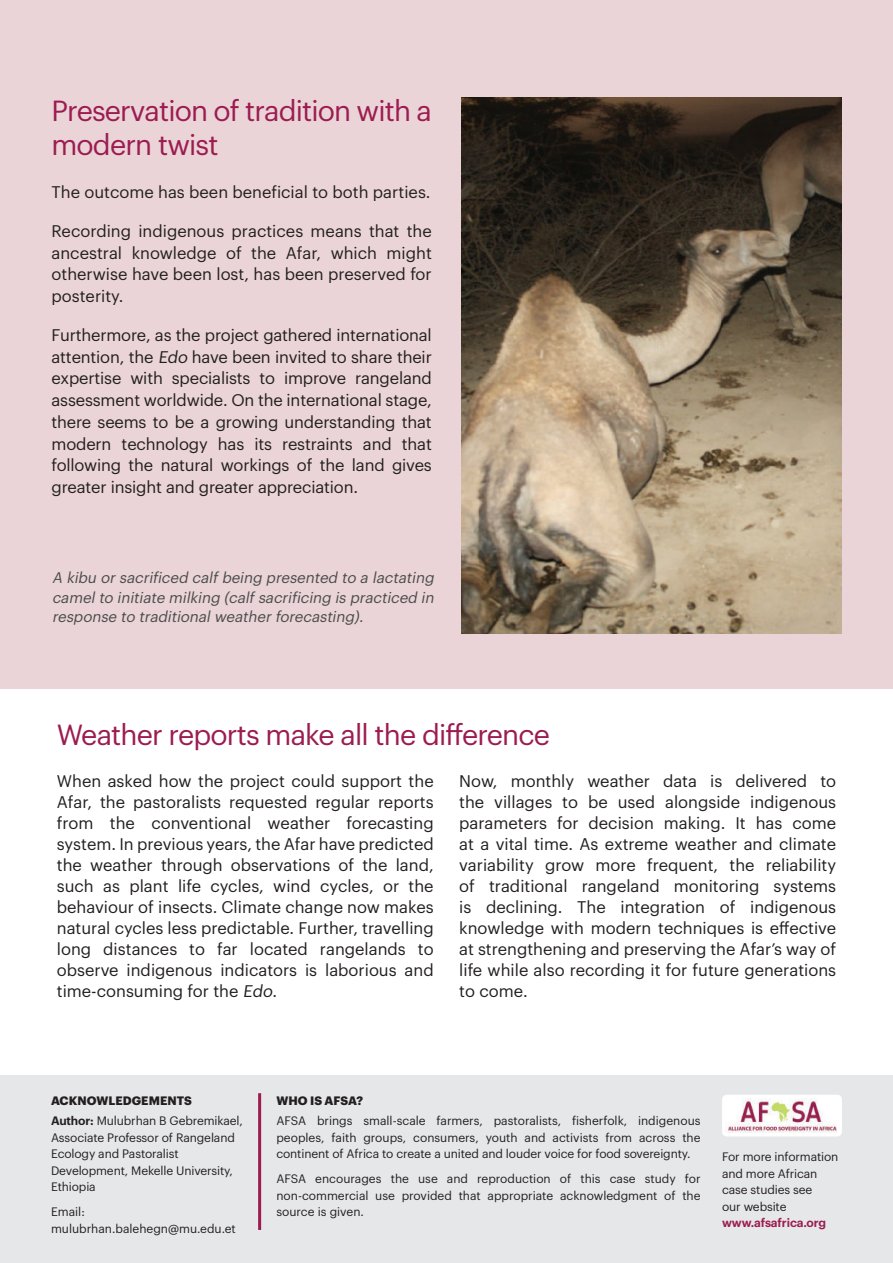
<style>
.page{position:relative;width:893px;height:1263px;background:#fff}
.page>*{position:absolute;margin:0;border:0;box-sizing:border-box;transform-origin:0 0}
.t1{font:28.5px/34.2px "Graphik";letter-spacing:-.03em;color:#9c1c51}
.t2{font:16.5px/21px "Graphik";color:#231f20;text-align:justify}
.t3{font:italic 15px/19.5px "Graphik";color:#4b4c4d;text-align:justify}
.t4{font:12px/16.5px "Graphik";letter-spacing:-.01em;color:#231f20}
.t5{font:600 12px "Graphik";letter-spacing:-.01em;color:#9c1c51}
.t6{font:700 12px "Graphik";letter-spacing:.005em;color:#231f20}
.s1{font-weight:700}
.s2{font-weight:600}
</style>
<div class="page">
<div style="left:0;top:1075px;width:893px;height:188px;background:#e6e7e9"></div>
<div style="left:0;top:0;width:893px;height:689px;background:#ead4d7"></div>
<hr style="left:258px;top:1093px;width:3px;height:137px;background:#9c1c51">
<div style="left:722px;top:1095px;width:120px;height:41px;background:#fff;border-radius:5px"></div>
<img style="left:725px;top:1098px;width:111px;height:35px">
<img style="left:462px;top:98px;width:380px;height:536px">
<h1 class="t1" style="left:52px;top:91px;width:382px">Preservation of tradition with a modern twist</h1>
<p class="t2" style="left:52px;top:180px;width:380px">The outcome has been beneficial to both parties.</p>
<p class="t2" style="left:52px;top:219px;width:382px;line-height:21.8px">Recording indigenous practices means that the ancestral knowledge of the Afar, which might otherwise have been lost, has been preserved for posterity.</p>
<p class="t2" style="left:52px;top:323px;width:382px;line-height:21.8px">Furthermore, as the project gathered international attention, the Edo have been invited to share their expertise with specialists to improve rangeland assessment worldwide. On the international stage, there seems to be a growing understanding that modern technology has its restraints and that following the natural workings of the land gives greater insight and greater appreciation.</p>
<p class="t3" style="left:52px;top:567px;width:387px">A kibu orsacrificed calfbeing presented to a lactating camelto initiate milking (calfsacrificing is practiced in response to traditionalweatherforecasting).</p>
<h1 class="t1" style="left:57px;top:715px;width:495px">Weather reports make all the difference</h1>
<p class="t2" style="left:57px;top:769px;width:378px">When asked how the project could support the Afar, the pastoralists requested regular reports from the conventional weather forecasting system. In previous years, the Afar have predicted the weather through observations of the land, such as plant life cycles, wind cycles, or the behaviour of insects. Climate change now makes natural cycles less predictable. Further, travelling long distances to far located rangelands to observe indigenous indicators is laborious and time-consuming for the Edo.</p>
<p class="t2" style="left:459px;top:769px;width:378px">Now, monthly weather data is delivered to the villages to be used alongside indigenous parameters for decision making. It has come at a vital time. As extreme weather and climate variability grow more frequent, the reliability of traditional rangeland monitoring systems is declining. The integration of indigenous knowledge with modern techniques is effective at strengthening and preserving the Afar’s way of life while also recording it for future generations to come.</p>
<p class="t4" style="left:51px;top:1089px;width:193px;line-height:20.7px"><span class="s1">ACKNOWLEDGEMENTS<br></span><span class="s2">Author:</span> Mulubrhan B Gebremikael,</p>
<p class="t4" style="left:51px;top:1128px;width:185px">Associate Professor of Rangeland<br>Ecology and Pastoralist<br>Development, Mekelle University,<br>Ethiopia</p>
<p class="t4" style="left:51px;top:1203px;width:186px">Email: mulubrhan.balehegn@mu.edu.et</p>
<p class="t6" style="left:276px;top:1091px;width:88px">WHO IS AFSA?</p>
<p class="t4" style="left:276px;top:1112px;width:426px;text-align:justify">AFSA brings small-scale farmers, pastoralists, fisherfolk, indigenous peoples, faith groups, consumers, youth and activists from across the continent of Africa to create a united and louder voice for food sovereignty.</p>
<p class="t4" style="left:276px;top:1170px;width:426px;text-align:justify">AFSA encourages the use and reproduction of this case study for non-commercial use provided that appropriate acknowledgment of the source is given.</p>
<p class="t4" style="left:722px;top:1148px;width:118px">For more information and more African case studies see<br>our website</p>
<p class="t5" style="left:722px;top:1214px;width:106px">www.afsafrica.org</p>
</div>
